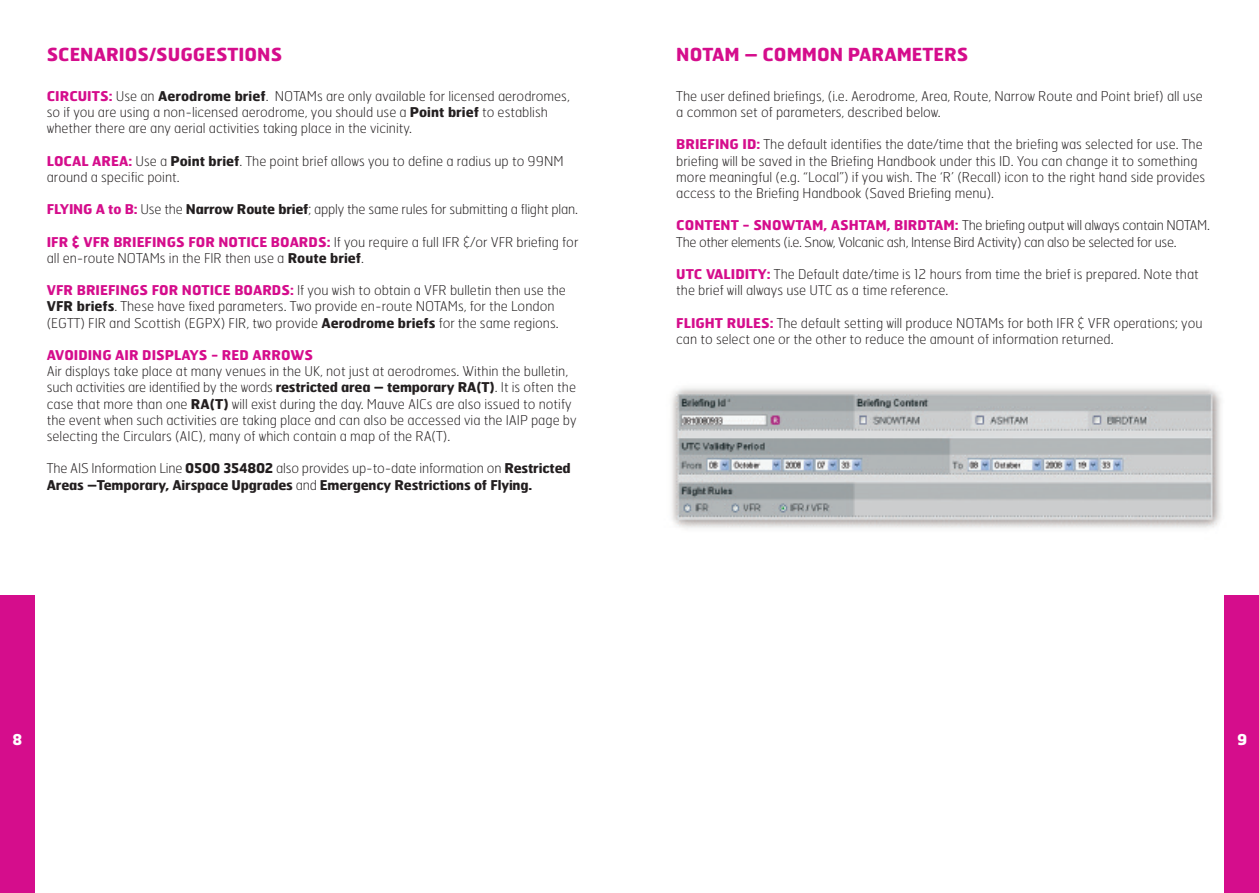
<style>
.page{position:relative;width:1259px;height:893px;background:#fff}
.page>*{position:absolute;margin:0;border:0;box-sizing:border-box;transform-origin:0 0}
.t1{font:700 18px "Hermes";color:#d50d8c}
.t2{font:700 15px "Hermes";color:#fff}
.t3{font:100 13.5px/16.2px "Hermes";color:#231f20}
.t4{font:100 13.5px/16.2px "Hermes";letter-spacing:-.025em;color:#231f20}
.t5{font:700 13.5px/16.2px "Hermes";letter-spacing:-.015em;color:#231f20}
.t6{font:700 13.5px "Hermes";color:#d50d8c}
.s1{font-weight:700;color:#d50d8c}
.s2{font-weight:700}
.s3{font-weight:100}
</style>
<div class="page">
<div style="left:1225px;top:595px;width:34px;height:298px;background:#d50d8c"></div>
<img style="left:671px;top:388px;width:550px;height:141px">
<div style="left:0;top:595px;width:34px;height:298px;background:#d50d8c"></div>
<h1 class="t1" style="left:47px;top:44px;width:237px">SCENARIOS/SUGGESTIONS</h1>
<p class="t3" style="left:47px;top:88px;width:524px"><span class="s1">CIRCUITS:</span> Use an <span class="s2">Aerodrome brief</span>. NOTAMs are only available for licensed aerodromes, so if you are using a non-licensed aerodrome, you should use a <span class="s2">Point brief</span> to establish whether there are any aerial activities taking place in the vicinity.</p>
<p class="t3" style="left:47px;top:153px;width:518px"><span class="s1">LOCAL AREA:</span> Use a <span class="s2">Point brief</span>. The point brief allows you to define a radius up to 99NM around a specific point.</p>
<p class="t3" style="left:47px;top:201px;width:533px"><span class="s1">FLYING A to B:</span> Use the <span class="s2">Narrow Route brief</span>; apply the same rules for submitting a flight plan.</p>
<p class="t3" style="left:47px;top:234px;width:533px"><span class="s1">IFR &amp; VFR BRIEFINGS FOR NOTICE BOARDS:</span> If you require a full IFR &amp;/or VFR briefing for all en-route NOTAMs in the FIR then use a <span class="s2">Route brief</span>.</p>
<p class="t3" style="left:47px;top:282px;width:520px"><span class="s1">VFR BRIEFINGS FOR NOTICE BOARDS:</span> If you wish to obtain a VFR bulletin then use the<br><span class="s2">VFR briefs</span>. These have fixed parameters. Two provide en-route NOTAMs, for the London (EGTT) FIR and Scottish (EGPX) FIR, two provide <span class="s2">Aerodrome briefs</span> for the same regions.</p>
<p class="t6" style="left:47px;top:347px;width:268px">AVOIDING AIR DISPLAYS - RED ARROWS</p>
<p class="t3" style="left:47px;top:363px;width:531px">Air displays take place at many venues in the UK, not just at aerodromes. Within the bulletin, such activities are identified by the words <span class="s2">restricted area – temporary RA(T)</span>. It is often the case that more than one <span class="s2">RA(T)</span> will exist during the day. Mauve AICs are also issued to notify the event when such activities are taking place and can also be accessed via the IAIP page by selecting the Circulars (AIC), many of which contain a map of the RA(T).</p>
<p class="t5" style="left:47px;top:461px;width:525px"><span class="s3">The AIS Information Line</span> 0500 354802 <span class="s3">also provides up-to-date information on</span> Restricted<br>Areas –Temporary, Airspace Upgrades <span class="s3">and</span> Emergency Restrictions of Flying.</p>
<p class="t2" style="left:12px;top:731px;width:11px">8</p>
<h1 class="t1" style="left:676px;top:44px;width:294px">NOTAM – COMMON PARAMETERS</h1>
<p class="t3" style="left:676px;top:88px;width:528px">The user defined briefings, (i.e. Aerodrome, Area, Route, Narrow Route and Point brief) all use a common set of parameters, described below.</p>
<p class="t3" style="left:676px;top:137px;width:530px"><span class="s1">BRIEFING ID:</span> The default identifies the date/time that the briefing was selected for use. The briefing will be saved in the Briefing Handbook under this ID. You can change it to something more meaningful (e.g. “Local”) if you wish. The ‘R’ (Recall) icon to the right hand side provides access to the Briefing Handbook (Saved Briefing menu).</p>
<p class="t4" style="left:676px;top:218px;width:535px"><span class="s1">CONTENT - SNOWTAM, ASHTAM, BIRDTAM:</span> The briefing output will always contain NOTAM.<br>The other elements (i.e. Snow, Volcanic ash, Intense Bird Activity) can also be selected for use.</p>
<p class="t3" style="left:676px;top:266px;width:524px"><span class="s1">UTC VALIDITY:</span> The Default date/time is 12 hours from time the brief is prepared. Note that the brief will always use UTC as a time reference.</p>
<p class="t3" style="left:676px;top:315px;width:528px"><span class="s1">FLIGHT RULES:</span> The default setting will produce NOTAMs for both IFR &amp; VFR operations; you can to select one or the other to reduce the amount of information returned.</p>
<p class="t2" style="left:1237px;top:731px;width:12px">9</p>
</div>
